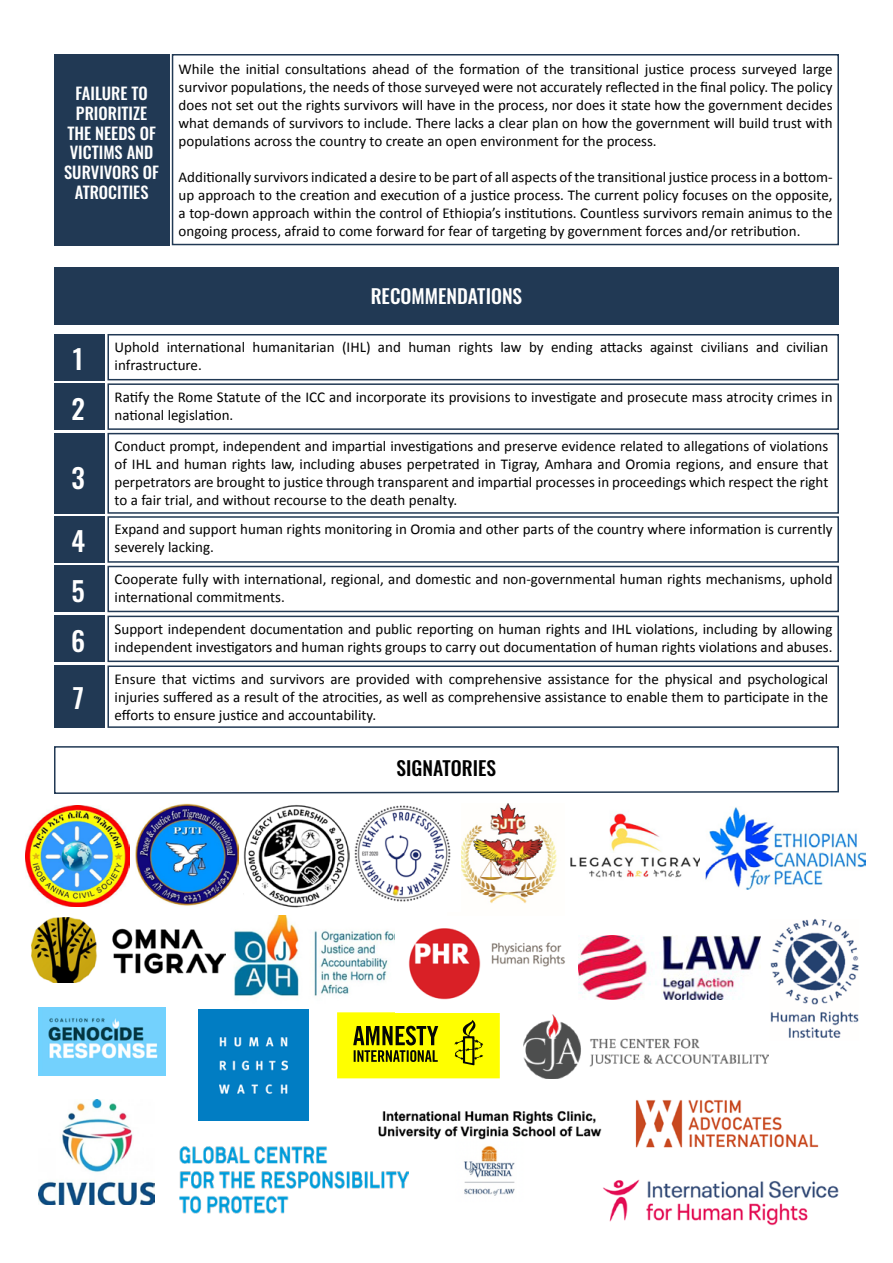
<style>
.page{position:relative;width:893px;height:1263px;background:#fff}
.page>*{position:absolute;margin:0;border:0;box-sizing:border-box;transform-origin:0 0}
.t1{font:500 27px "Oswald";color:#fff}
.t2{font:500 19.5px "Oswald";color:#fff}
.t3{font:500 19.5px "Oswald";color:#000}
.t4{font:500 16.5px/19.8px "Oswald";color:#fff;text-align:center}
.t5{font:15px/18px "Calibri";color:#000;text-align:justify}
.s1{font-family:"Oswald";font-weight:500;font-size:27px;color:#fff}
</style>
<div class="page">
<img style="left:378px;top:1111px;width:224px;height:85px">
<img style="left:225px;top:916px;width:170px;height:80px">
<img style="left:461px;top:804px;width:96px;height:100px">
<img style="left:770px;top:918px;width:89px;height:120px">
<img style="left:354px;top:805px;width:97px;height:97px">
<div style="left:54px;top:54px;width:115px;height:191px;background:#213954"></div>
<div style="left:172px;top:54px;width:667px;height:191px;border:2px solid #213954"></div>
<div style="left:54px;top:268px;width:785px;height:57px;background:#213954"></div>
<div style="left:54px;top:334px;width:51px;height:46px;background:#213954"></div>
<div style="left:107px;top:334px;width:732px;height:46px;border:2px solid #213954"></div>
<div style="left:54px;top:383px;width:51px;height:47px;background:#213954"></div>
<div style="left:107px;top:383px;width:732px;height:47px;border:2px solid #213954"></div>
<div style="left:54px;top:433px;width:51px;height:81px;background:#213954"></div>
<div style="left:107px;top:433px;width:732px;height:81px;border:2px solid #213954"></div>
<div style="left:54px;top:566px;width:51px;height:46px;background:#213954"></div>
<div style="left:107px;top:566px;width:732px;height:46px;border:2px solid #213954"></div>
<div style="left:107px;top:616px;width:732px;height:46px;border:2px solid #213954"></div>
<div style="left:54px;top:616px;width:51px;height:46px;background:#213954"></div>
<div style="left:54px;top:665px;width:51px;height:63px;background:#213954"></div>
<div style="left:107px;top:665px;width:732px;height:63px;border:2px solid #213954"></div>
<svg style="left:54px;top:746px;width:785px;height:48px"></svg>
<img style="left:179px;top:1145px;width:230px;height:68px">
<img style="left:243px;top:805px;width:107px;height:103px">
<img style="left:38px;top:1007px;width:128px;height:68px">
<div style="left:54px;top:516px;width:51px;height:47px;background:#213954"></div>
<div style="left:107px;top:516px;width:732px;height:47px;border:2px solid #213954"></div>
<img style="left:26px;top:805px;width:104px;height:102px">
<img style="left:592px;top:1169px;width:247px;height:57px">
<img style="left:135px;top:804px;width:103px;height:102px">
<img style="left:635px;top:1100px;width:184px;height:48px">
<img style="left:31px;top:918px;width:194px;height:65px">
<img style="left:523px;top:1014px;width:245px;height:64px">
<img style="left:38px;top:1100px;width:117px;height:104px">
<img style="left:198px;top:1009px;width:111px;height:111px">
<img style="left:570px;top:813px;width:130px;height:65px">
<img style="left:705px;top:807px;width:161px;height:82px">
<svg style="left:337px;top:1012px;width:163px;height:66px;background:#d8d804"></svg>
<img style="left:408px;top:928px;width:157px;height:72px">
<img style="left:578px;top:936px;width:182px;height:63px">
<p class="t4" style="left:64px;top:84px;width:96px">FAILURE TO<br>PRIORITIZE<br>THE NEEDS OF<br>VICTIMS AND<br>SURVIVORS OF<br>ATROCITIES</p>
<p class="t5" style="left:179px;top:60px;width:655px">While the initial consultations ahead of the formation of the transitional justice process surveyed large survivor populations, the needs of those surveyed were not accurately reflected in the final policy. The policy does not set out the rights survivors will have in the process, nor does it state how the government decides what demands of survivors to include. There lacks a clear plan on how the government will build trust with populations across the country to create an open environment for the process.</p>
<p class="t5" style="left:179px;top:168px;width:655px">Additionally survivors indicated a desire to be part of all aspects of the transitional justice process in a bottom&shy;up approach to the creation and execution of a justice process. The current policy focuses on the opposite, a top-down approach within the control of Ethiopia’s institutions. Countless survivors remain animus to the ongoing process, afraid to come forward for fear of targeting by government forces and/or retribution.</p>
<h2 class="t2" style="left:371px;top:286px;width:153px">RECOMMENDATIONS</h2>
<p class="t5" style="left:73px;top:338px;width:757px;text-indent:42px">Uphold international humanitarian (IHL) and human rights law by ending attacks against civilians and civilian<br><span class="s1">1</span> infrastructure.</p>
<p class="t5" style="left:72px;top:387px;width:762px;text-indent:43px">Ratify the Rome Statute of the ICC and incorporate its provisions to investigate and prosecute mass atrocity crimes in<br><span class="s1">2</span> national legislation.</p>
<p class="t5" style="left:115px;top:437px;width:715px">Conduct prompt, independent and impartial investigations and preserve evidence related to allegations of violations of IHL and human rights law, including abuses perpetrated in Tigray, Amhara and Oromia regions, and ensure that perpetrators are brought to justice through transparent and impartial processes in proceedings which respect the right to a fair trial, and without recourse to the death penalty.</p>
<h1 class="t1" style="left:72px;top:463px;width:15px">3</h1>
<p class="t5" style="left:71px;top:520px;width:763px;text-indent:43px">Expand and support human rights monitoring in Oromia and other parts of the country where information is currently<br><span class="s1">4</span> severely lacking.</p>
<p class="t5" style="left:72px;top:569px;width:762px;text-indent:43px">Cooperate fully with international, regional, and domestic and non-governmental human rights mechanisms, uphold<br><span class="s1">5</span> international commitments.</p>
<p class="t5" style="left:71px;top:619px;width:763px;text-align:right">Support independent documentation and public reporting on human rights and IHL violations, including by allowing<br><span class="s1">6</span> independent investigators and human rights groups to carry out documentation of human rights violations and abuses.</p>
<p class="t5" style="left:115px;top:669px;width:715px">Ensure that victims and survivors are provided with comprehensive assistance for the physical and psychological injuries suffered as a result of the atrocities, as well as comprehensive assistance to enable them to participate in the efforts to ensure justice and accountability.</p>
<h1 class="t1" style="left:73px;top:684px;width:13px">7</h1>
<h2 class="t3" style="left:396px;top:758px;width:101px">SIGNATORIES</h2>
</div>
